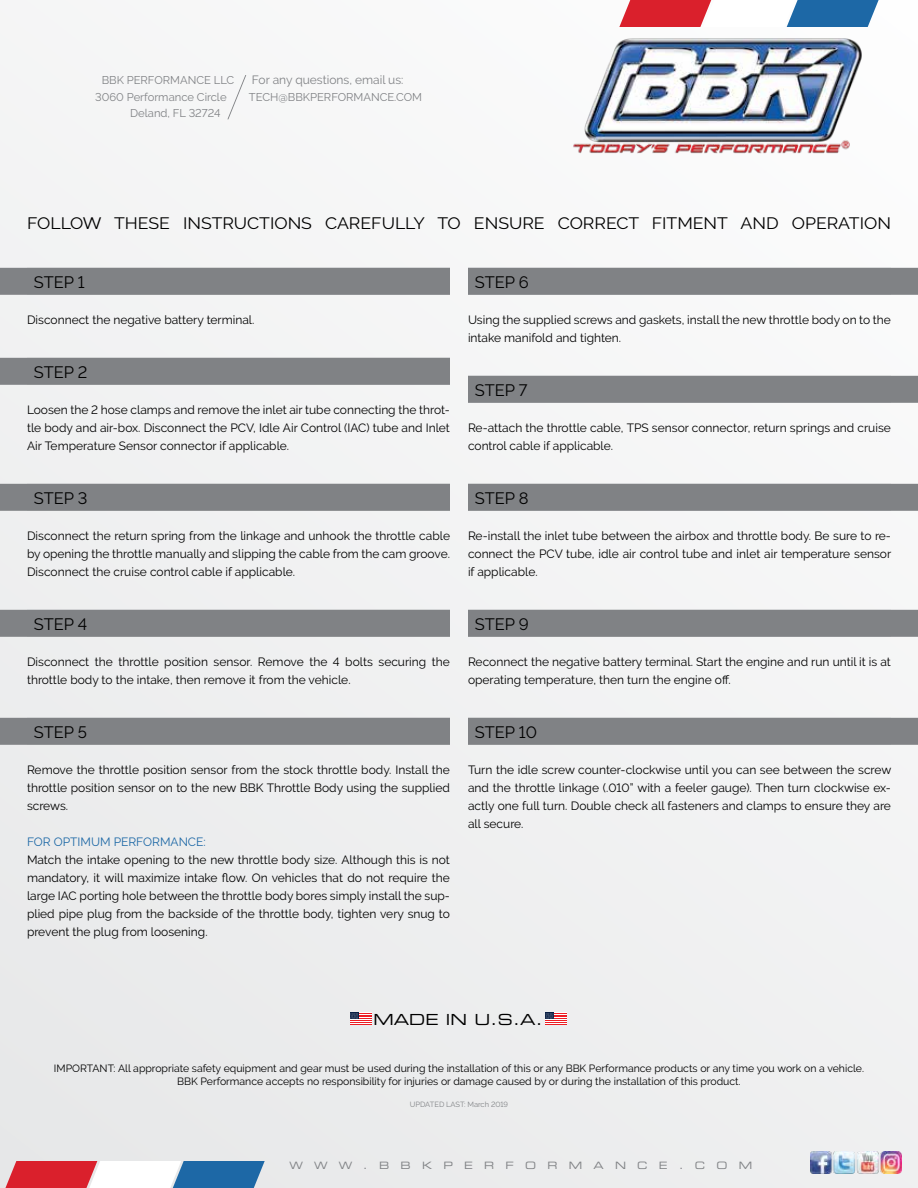
<style>
.page{position:relative;width:918px;height:1188px;background:#f1f2f2}
.page>*{position:absolute;margin:0;border:0;box-sizing:border-box;transform-origin:0 0}
.t1{font:16.5px "Raleway";color:#000;scale:1.07 1}
.t2{font:16.5px "Raleway";color:#000}
.t3{font:15.3px "Eurostile Extended Two";color:#000}
.t4{font:12px/18px "Raleway";color:#000;text-align:justify}
.t5{font:12px "Raleway";color:#808285}
.t6{font:12px "Raleway";color:#1d68a6}
.t7{font:11.25px "Raleway";color:#808285}
.t8{font:10.5px/12.6px "Raleway";color:#000;text-align:center}
.t9{font:10.2px "Eurostile Extended Two";letter-spacing:1.11em;color:#808285}
.t10{font:7.5px "Raleway";color:#808285}
</style>
<div class="page">
<svg style="left:619px;top:0;width:265px;height:27px"></svg>
<svg style="left:0;top:1161px;width:265px;height:27px"></svg>
<img style="left:573px;top:37px;width:290px;height:117px">
<svg style="left:227px;top:75px;width:19px;height:45px"></svg>
<svg style="left:545px;top:1013px;width:22px;height:12px"></svg>
<svg style="left:350px;top:1013px;width:21px;height:12px"></svg>
<img style="left:810px;top:1152px;width:92px;height:21px">
<div style="left:468px;top:718px;width:450px;height:27px;background:#808285"></div>
<div style="left:468px;top:610px;width:450px;height:27px;background:#808285"></div>
<div style="left:468px;top:484px;width:450px;height:27px;background:#808285"></div>
<div style="left:468px;top:376px;width:450px;height:27px;background:#808285"></div>
<div style="left:468px;top:268px;width:450px;height:27px;background:#808285"></div>
<div style="left:0;top:718px;width:450px;height:27px;background:#808285"></div>
<div style="left:0;top:610px;width:450px;height:27px;background:#808285"></div>
<div style="left:0;top:484px;width:450px;height:27px;background:#808285"></div>
<div style="left:0;top:358px;width:450px;height:27px;background:#808285"></div>
<div style="left:0;top:268px;width:450px;height:27px;background:#808285"></div>
<p class="t7" style="left:102px;top:74px;width:134px">BBK PERFORMANCE LLC</p>
<p class="t7" style="left:95px;top:90px;width:133px">3060 Performance Circle</p>
<p class="t7" style="left:130px;top:107px;width:92px">Deland, FL 32724</p>
<p class="t5" style="left:252px;top:73px;width:153px">For any questions, email us:</p>
<p class="t7" style="left:249px;top:90px;width:175px">TECH@BBKPERFORMANCE.COM</p>
<h1 class="t1" style="left:27px;top:214px;width:809px">FOLLOW THESE INSTRUCTIONS CAREFULLY TO ENSURE CORRECT FITMENT AND OPERATION</h1>
<p class="t2" style="left:34px;top:273px;width:52px">STEP 1</p>
<p class="t4" style="left:27px;top:311px;width:229px">Disconnect the negative battery terminal.</p>
<p class="t2" style="left:34px;top:363px;width:55px">STEP 2</p>
<p class="t4" style="left:27px;top:401px;width:424px">Loosen the 2 hose clamps and remove the inlet air tube connecting the throt&shy;tle body and air-box. Disconnect the PCV, Idle Air Control (IAC) tube and Inlet Air Temperature Sensor connector if applicable.</p>
<p class="t2" style="left:34px;top:489px;width:55px">STEP 3</p>
<p class="t4" style="left:27px;top:527px;width:425px">Disconnect the return spring from the linkage and unhook the throttle cable by opening the throttle manually and slipping the cable from the cam groove.<br>Disconnect the cruise control cable if applicable.</p>
<p class="t2" style="left:34px;top:615px;width:55px">STEP 4</p>
<p class="t4" style="left:27px;top:653px;width:424px">Disconnect the throttle position sensor. Remove the 4 bolts securing the throttle body to the intake, then remove it from the vehicle.</p>
<p class="t2" style="left:34px;top:723px;width:55px">STEP 5</p>
<p class="t4" style="left:27px;top:761px;width:424px">Remove the throttle position sensor from the stock throttle body. Install the throttle position sensor on to the new BBK Throttle Body using the supplied screws.</p>
<p class="t6" style="left:27px;top:835px;width:180px">FOR OPTIMUM PERFORMANCE:</p>
<p class="t4" style="left:27px;top:851px;width:424px">Match the intake opening to the new throttle body size. Although this is not</p>
<p class="t4" style="left:27px;top:869px;width:424px">mandatory, it will maximize intake flow. On vehicles that do not require the</p>
<p class="t4" style="left:27px;top:887px;width:424px">large IAC porting hole between the throttle body bores simply install the sup&shy;plied pipe plug from the backside of the throttle body, tighten very snug to prevent the plug from loosening.</p>
<p class="t2" style="left:475px;top:273px;width:56px">STEP 6</p>
<p class="t4" style="left:468px;top:311px;width:425px">Using the supplied screws and gaskets, install the new throttle body on to the intake manifold and tighten.</p>
<p class="t2" style="left:475px;top:381px;width:54px">STEP 7</p>
<p class="t4" style="left:468px;top:419px;width:424px">Re-attach the throttle cable, TPS sensor connector, return springs and cruise control cable if applicable.</p>
<p class="t2" style="left:475px;top:489px;width:55px">STEP 8</p>
<p class="t4" style="left:468px;top:527px;width:425px">Re-install the inlet tube between the airbox and throttle body. Be sure to re&shy;connect the PCV tube, idle air control tube and inlet air temperature sensor if applicable.</p>
<p class="t2" style="left:475px;top:615px;width:56px">STEP 9</p>
<p class="t4" style="left:468px;top:653px;width:424px">Reconnect the negative battery terminal. Start the engine and run until it is at</p>
<p class="t4" style="left:468px;top:671px;width:264px">operating temperature, then turn the engine off.</p>
<p class="t2" style="left:475px;top:723px;width:64px">STEP 10</p>
<p class="t4" style="left:468px;top:761px;width:425px">Turn the idle screw counter-clockwise until you can see between the screw and the throttle linkage (.010” with a feeler gauge). Then turn clockwise ex&shy;actly one full turn. Double check all fasteners and clamps to ensure they are all secure.</p>
<p class="t3" style="left:373px;top:1009px;width:171px">MADE IN U.S.A.</p>
<p class="t8" style="left:54px;top:1062px;width:812px">IMPORTANT: All appropriate safety equipment and gear must be used during the installation of this or any BBK Performance products or any time you work on a vehicle.<br>BBK Performance accepts no responsibility for injuries or damage caused by or during the installation of this product.</p>
<p class="t10" style="left:410px;top:1100px;width:100px">UPDATED LAST: March 2019</p>
<p class="t9" style="left:289px;top:1158px;width:464px">WWW.BBKPERFORMANCE.COM</p>
</div>
